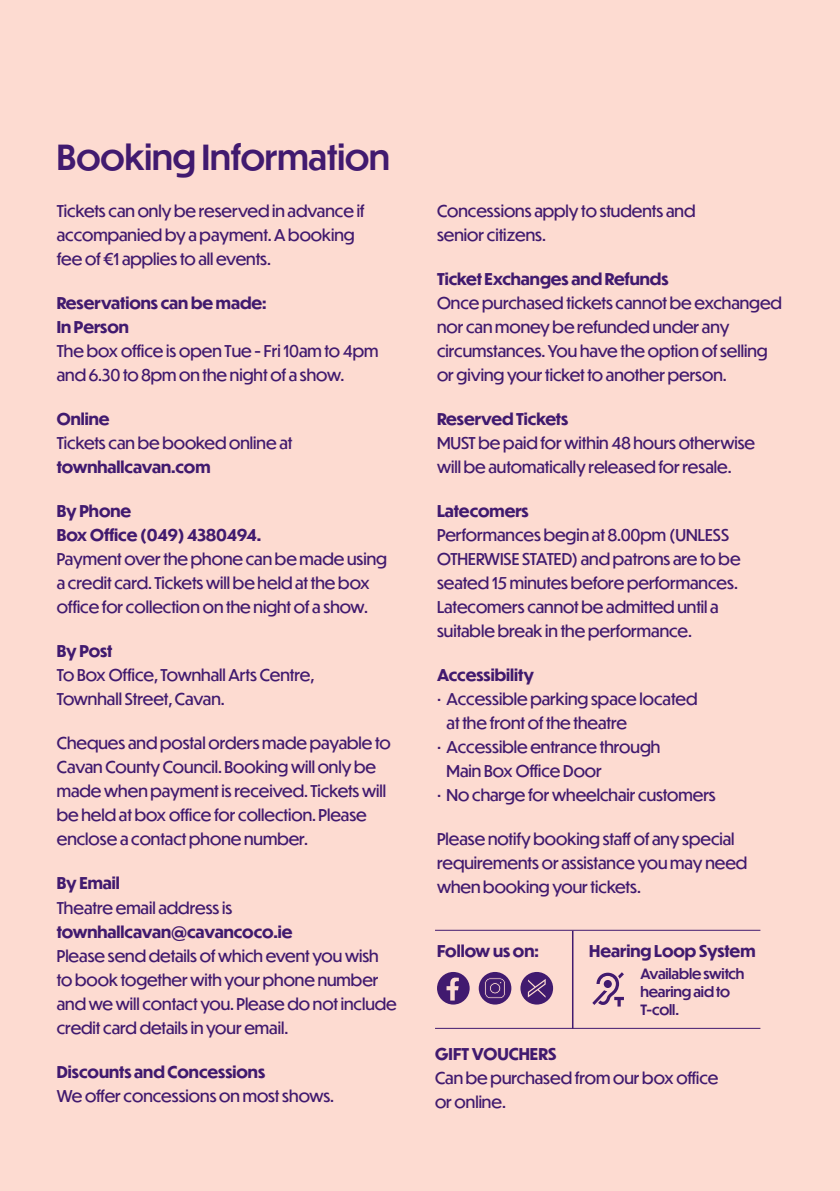
<style>
.page{position:relative;width:840px;height:1191px;background:#fff}
.page>*{position:absolute;margin:0;border:0;box-sizing:border-box;transform-origin:0 0}
.t1{font:500 34px "Dunbar Tall";color:#411a6f}
.t2{font:16px/24px "Dunbar Tall";color:#411a6f}
.t3{font:700 16px/24px "Dunbar Tall";color:#411a6f}
.t4{font:500 14px/18px "Dunbar Tall";letter-spacing:-.01em;color:#411a6f}
</style>
<div class="page">
<div style="left:0;top:0;width:839px;height:1191px;background:#fddbd1"></div>
<div style="left:437px;top:972px;width:32px;height:32px;background:#411a6f;border-radius:50%"></div>
<svg style="left:446px;top:977px;width:12px;height:23px"></svg>
<div style="left:478px;top:972px;width:33px;height:32px;background:#411a6f;border-radius:50%"></div>
<svg style="left:484px;top:978px;width:21px;height:20px"></svg>
<div style="left:520px;top:972px;width:32px;height:32px;background:#411a6f;border-radius:50%"></div>
<svg style="left:527px;top:979px;width:18px;height:18px"></svg>
<svg style="left:592px;top:972px;width:31px;height:34px"></svg>
<hr style="left:571px;top:930px;width:2px;height:98px;background:#411a6f">
<hr style="left:435px;top:929px;width:325px;height:1px;background:#411a6f">
<hr style="left:435px;top:1027px;width:325px;height:1px;background:#411a6f">
<h1 class="t1" style="left:57px;top:132px;width:334px">Booking Information</h1>
<p class="t2" style="left:57px;top:199px;width:309px">Tickets can only be reserved in advance if accompanied by a payment. A booking fee of €1 applies to all events.</p>
<p class="t3" style="left:57px;top:291px;width:211px">Reservations can be made:<br>In Person</p>
<p class="t2" style="left:57px;top:339px;width:323px">The box office is open Tue - Fri 10am to 4pm and 6.30 to 8pm on the night of a show.</p>
<p class="t3" style="left:57px;top:407px;width:54px">Online</p>
<p class="t2" style="left:57px;top:431px;width:237px">Tickets can be booked online at</p>
<p class="t3" style="left:57px;top:455px;width:155px">townhallcavan.com</p>
<p class="t3" style="left:57px;top:499px;width:206px">By Phone<br>Box Office (049) 4380494.</p>
<p class="t2" style="left:57px;top:547px;width:331px">Payment over the phone can be made using a credit card. Tickets will be held at the box office for collection on the night of a show.</p>
<p class="t3" style="left:57px;top:639px;width:57px">By Post</p>
<p class="t2" style="left:57px;top:663px;width:259px">To Box Office, Townhall Arts Centre,<br>Townhall Street, Cavan.</p>
<p class="t2" style="left:57px;top:731px;width:335px">Cheques and postal orders made payable to Cavan County Council. Booking will only be made when payment is received. Tickets will be held at box office for collection. Please enclose a contact phone number.</p>
<p class="t3" style="left:57px;top:871px;width:65px">By Email</p>
<p class="t2" style="left:57px;top:895px;width:177px">Theatre email address is</p>
<p class="t3" style="left:57px;top:919px;width:237px">townhallcavan@cavancoco.ie</p>
<p class="t2" style="left:57px;top:943px;width:341px">Please send details of which event you wish to book together with your phone number and we will contact you. Please do not include credit card details in your email.</p>
<p class="t3" style="left:57px;top:1059px;width:210px">Discounts and Concessions</p>
<p class="t2" style="left:57px;top:1083px;width:279px">We offer concessions on most shows.</p>
<p class="t2" style="left:437px;top:199px;width:260px">Concessions apply to students and senior citizens.</p>
<p class="t3" style="left:437px;top:267px;width:233px">Ticket Exchanges and Refunds</p>
<p class="t2" style="left:437px;top:291px;width:346px">Once purchased tickets cannot be exchanged nor can money be refunded under any circumstances. You have the option of selling or giving your ticket to another person.</p>
<p class="t3" style="left:437px;top:407px;width:133px">Reserved Tickets</p>
<p class="t2" style="left:437px;top:431px;width:319px">MUST be paid for within 48 hours otherwise will be automatically released for resale.</p>
<p class="t3" style="left:437px;top:499px;width:93px">Latecomers</p>
<p class="t2" style="left:437px;top:523px;width:305px">Performances begin at 8.00pm (UNLESS OTHERWISE STATED) and patrons are to be seated 15 minutes before performances.<br>Latecomers cannot be admitted until a suitable break in the performance.</p>
<p class="t3" style="left:437px;top:663px;width:98px">Accessibility</p>
<p class="t2" style="left:446px;top:687px;width:252px;text-indent:-10px">• Accessible parking space located at the front of the theatre</p>
<p class="t2" style="left:446px;top:735px;width:215px;text-indent:-10px">• Accessible entrance through<br>Main Box Office Door</p>
<p class="t2" style="left:437px;top:783px;width:280px">• No charge for wheelchair customers</p>
<p class="t2" style="left:437px;top:827px;width:311px">Please notify booking staff of any special requirements or assistance you may need when booking your tickets.</p>
<p class="t3" style="left:437px;top:938px;width:103px">Follow us on:</p>
<p class="t3" style="left:435px;top:1041px;width:122px">GIFT VOUCHERS</p>
<p class="t3" style="left:589px;top:938px;width:167px">Hearing Loop System</p>
<p class="t4" style="left:640px;top:964px;width:105px">Available switch hearing aid to<br>T-coll.</p>
<p class="t2" style="left:435px;top:1065px;width:285px">Can be purchased from our box office or online.</p>
</div>
